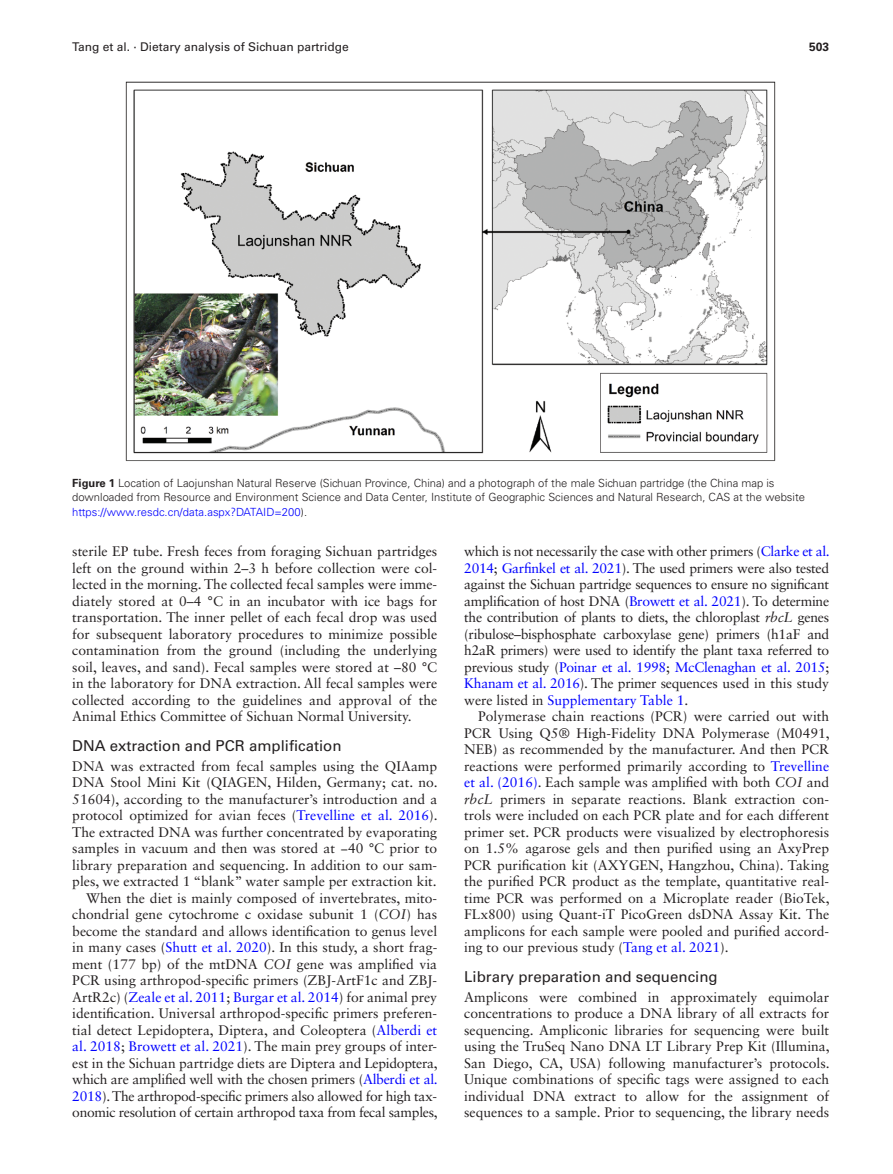
<style>
.page{position:relative;width:893px;height:1174px;background:#fff}
.page>*{position:absolute;margin:0;border:0;box-sizing:border-box;transform-origin:0 0}
.t1{font:15px "Univers LT Std";color:#231f20}
.t2{font:13.8px/16.5px "Sabon LT Std";color:#231f20;text-align:justify}
.t3{font:12px "Univers LT Std";color:#231f20}
.t4{font:700 12px "Univers LT Std";color:#231f20}
.t5{font:300 11.25px/14.2px "Univers LT Std";color:#231f20}
.s1{font-weight:700}
.s2{color:#00f}
.s3{font-style:italic}
</style>
<div class="page">
<img style="left:125px;top:81px;width:651px;height:380px">
<p class="t3" style="left:72px;top:40px;width:278px">Tang et al. · Dietary analysis of Sichuan partridge</p>
<p class="t4" style="left:809px;top:40px;width:22px">503</p>
<p class="t5" style="left:72px;top:476px;width:734px"><span class="s1">Figure 1</span> Location of Laojunshan Natural Reserve (Sichuan Province, China) and a photograph of the male Sichuan partridge (the China map is downloaded from Resource and Environment Science and Data Center, Institute of Geographic Sciences and Natural Research, CAS at the website <span class="s2">https://www.resdc.cn/data.aspx?DATAID=200</span>).</p>
<p class="t2" style="left:72px;top:543px;width:366px">sterile EP tube. Fresh feces from foraging Sichuan partridges left on the ground within 2–3 h before collection were col&shy;lected in the morning. The collected fecal samples were imme&shy;diately stored at 0–4 °C in an incubator with ice bags for transportation. The inner pellet of each fecal drop was used for subsequent laboratory procedures to minimize possible contamination from the ground (including the underlying soil, leaves, and sand). Fecal samples were stored at –80 °C in the laboratory for DNA extraction. All fecal samples were collected according to the guidelines and approval of the Animal Ethics Committee of Sichuan Normal University.</p>
<p class="t1" style="left:72px;top:737px;width:271px">DNA extraction and PCR amplification</p>
<p class="t2" style="left:72px;top:757px;width:367px;text-align:right">DNA was extracted from fecal samples using the QIAamp DNA Stool Mini Kit (QIAGEN, Hilden, Germany; cat. no.<br>51604), according to the manufacturer’s introduction and a protocol optimized for avian feces (<span class="s2">Trevelline et al. 2016</span>).<br>The extracted DNA was further concentrated by evaporating samples in vacuum and then was stored at −40 °C prior to library preparation and sequencing. In addition to our sam&shy;ples, we extracted 1 “blank” water sample per extraction kit.<br>When the diet is mainly composed of invertebrates, mito&shy;chondrial gene cytochrome c oxidase subunit 1 (<span class="s3">COI</span>) has become the standard and allows identification to genus level in many cases (<span class="s2">Shutt et al. 2020</span>). In this study, a short frag&shy;ment (177 bp) of the mtDNA <span class="s3">COI</span> gene was amplified via PCR using arthropod-specific primers (ZBJ-ArtF1c and ZBJ-ArtR2c) (<span class="s2">Zeale et al. 2011</span>; <span class="s2">Burgar et al. 2014</span>) for animal prey identification. Universal arthropod-specific primers preferen&shy;tial detect Lepidoptera, Diptera, and Coleoptera (<span class="s2">Alberdi et al. 2018</span>; <span class="s2">Browett et al. 2021</span>). The main prey groups of inter&shy;est in the Sichuan partridge diets are Diptera and Lepidoptera, which are amplified well with the chosen primers (<span class="s2">Alberdi et al.<br>2018</span>). The arthropod-specific primers also allowed for high tax&shy;onomic resolution of certain arthropod taxa from fecal samples,</p>
<p class="t2" style="left:464px;top:543px;width:367px">which is not necessarily the case with other primers (<span class="s2">Clarke et al.<br>2014</span>; <span class="s2">Garfinkel et al. 2021</span>). The used primers were also tested against the Sichuan partridge sequences to ensure no significant amplification of host DNA (<span class="s2">Browett et al. 2021</span>). To determine the contribution of plants to diets, the chloroplast <span class="s3">rbcL</span> genes (ribulose–bisphosphate carboxylase gene) primers (h1aF and h2aR primers) were used to identify the plant taxa referred to previous study (<span class="s2">Poinar et al. 1998</span>; <span class="s2">McClenaghan et al. 2015</span>; <span class="s2">Khanam et al. 2016</span>). The primer sequences used in this study were listed in <span class="s2">Supplementary Table 1</span>.</p>
<p class="t2" style="left:464px;top:708px;width:367px;text-indent:14px">Polymerase chain reactions (PCR) were carried out with PCR Using Q5® High-Fidelity DNA Polymerase (M0491, NEB) as recommended by the manufacturer. And then PCR reactions were performed primarily according to <span class="s2">Trevelline et al. (2016)</span>. Each sample was amplified with both <span class="s3">COI</span> and <span class="s3">rbcL</span> primers in separate reactions. Blank extraction con&shy;trols were included on each PCR plate and for each different primer set. PCR products were visualized by electrophoresis on 1.5% agarose gels and then purified using an AxyPrep PCR purification kit (AXYGEN, Hangzhou, China). Taking the purified PCR product as the template, quantitative real&shy;time PCR was performed on a Microplate reader (BioTek, FLx800) using Quant-iT PicoGreen dsDNA Assay Kit. The amplicons for each sample were pooled and purified accord&shy;ing to our previous study (<span class="s2">Tang et al. 2021</span>).</p>
<p class="t1" style="left:464px;top:968px;width:255px">Library preparation and sequencing</p>
<p class="t2" style="left:464px;top:988px;width:367px">Amplicons were combined in approximately equimolar concentrations to produce a DNA library of all extracts for sequencing. Ampliconic libraries for sequencing were built using the TruSeq Nano DNA LT Library Prep Kit (Illumina, San Diego, CA, USA) following manufacturer’s protocols.<br>Unique combinations of specific tags were assigned to each individual DNA extract to allow for the assignment of sequences to a sample. Prior to sequencing, the library needs</p>
</div>
